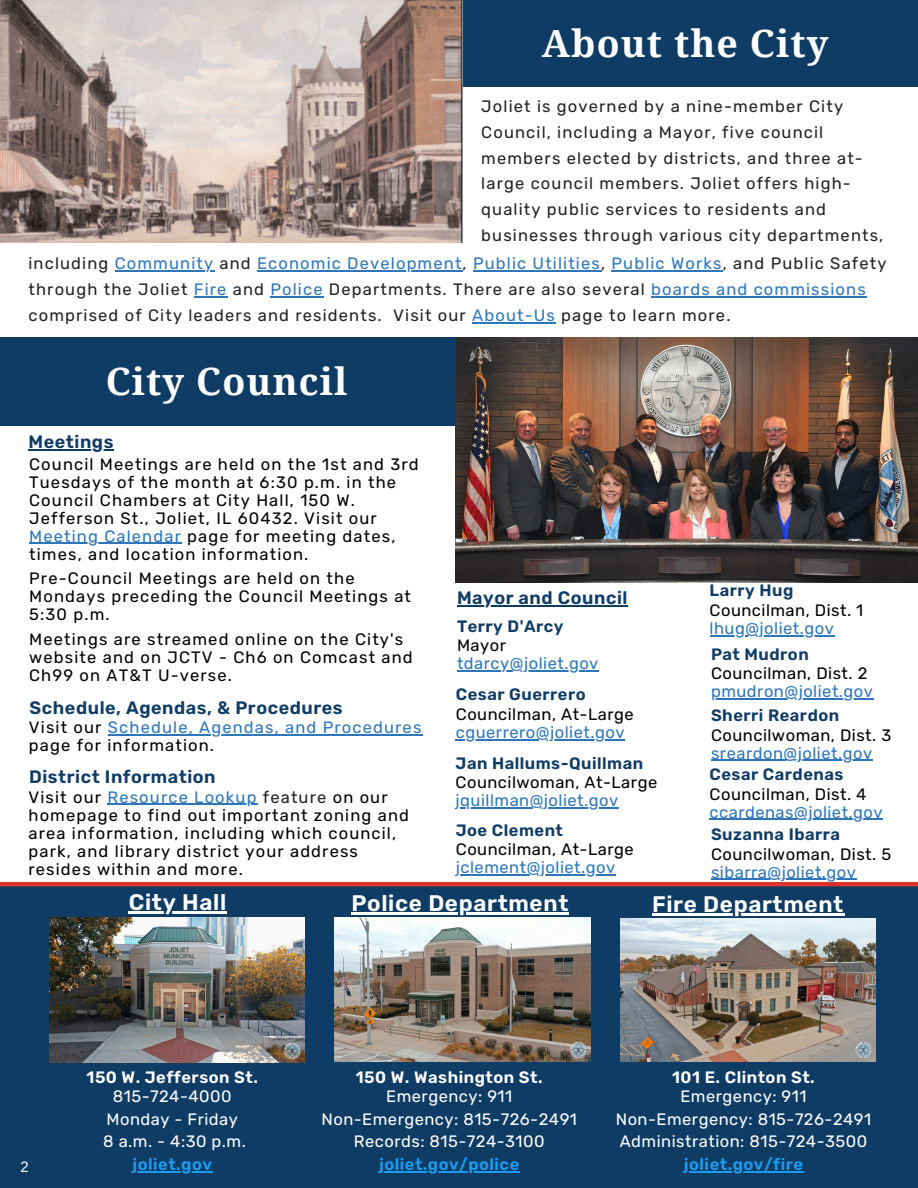
<style>
.page{position:relative;width:918px;height:1188px;background:#fff}
.page>*{position:absolute;margin:0;border:0;box-sizing:border-box;transform-origin:0 0}
.t1{font:700 37.5px "Noto Serif";letter-spacing:.03em;color:#fff}
.t2{font:600 22.5px "Rubik";letter-spacing:.03em;color:#fff}
.t3{font:600 18px "Rubik";letter-spacing:.03em;color:#0f3c65}
.t4{font:16.5px/18px "Rubik";letter-spacing:.07em;color:#000}
.t5{font:16.5px/25.8px "Rubik";letter-spacing:.07em;color:#222}
.t6{font:16.5px "Rubik";letter-spacing:.03em;color:#2e76b9}
.t7{font:16.5px "Rubik";letter-spacing:.03em;color:#fff}
.t8{font:16.5px "Rubik";letter-spacing:.03em;color:#000}
.t9{font:16.5px "Rubik";letter-spacing:.07em;color:#2e76b9}
.t10{font:600 16.5px "Rubik";letter-spacing:.03em;color:#0f3c65}
.t11{font:600 16.5px "Rubik";letter-spacing:.03em;color:#fff}
.t12{font:600 16.5px "Rubik";letter-spacing:.03em;color:#1d9bf0}
.t13{font:15px "Arimo";color:#fff}
.s1{color:#222}
.s2{color:#2e76b9}
.s3{color:#000}
</style>
<div class="page">
<img style="left:456px;top:337px;width:462px;height:245px">
<div style="left:459px;top:0;width:459px;height:87px;background:#0f3c65"></div>
<div style="left:0;top:337px;width:456px;height:89px;background:#0f3c65"></div>
<img style="left:0;top:0;width:462px;height:243px">
<div style="left:0;top:885px;width:918px;height:303px;background:#0f3c65"></div>
<hr style="left:29px;top:543px;width:153px;height:1px;background:#2e76b9">
<hr style="left:28px;top:450px;width:86px;height:1px;background:#0f3c65">
<hr style="left:108px;top:734px;width:315px;height:1px;background:#2e76b9">
<hr style="left:457px;top:605px;width:171px;height:2px;background:#0f3c65">
<hr style="left:457px;top:670px;width:142px;height:1px;background:#2e76b9">
<hr style="left:456px;top:739px;width:169px;height:1px;background:#2e76b9">
<hr style="left:456px;top:807px;width:163px;height:1px;background:#2e76b9">
<hr style="left:456px;top:874px;width:160px;height:1px;background:#2e76b9">
<hr style="left:710px;top:635px;width:124px;height:1px;background:#2e76b9">
<hr style="left:711px;top:699px;width:163px;height:1px;background:#2e76b9">
<hr style="left:711px;top:760px;width:162px;height:1px;background:#2e76b9">
<hr style="left:710px;top:819px;width:173px;height:1px;background:#2e76b9">
<hr style="left:711px;top:879px;width:146px;height:1px;background:#2e76b9">
<hr style="left:115px;top:270px;width:99px;height:2px;background:#2e76b9">
<hr style="left:257px;top:270px;width:206px;height:2px;background:#2e76b9">
<hr style="left:473px;top:270px;width:128px;height:2px;background:#2e76b9">
<hr style="left:612px;top:270px;width:111px;height:2px;background:#2e76b9">
<hr style="left:194px;top:296px;width:34px;height:1px;background:#2e76b9">
<hr style="left:270px;top:296px;width:54px;height:1px;background:#2e76b9">
<hr style="left:651px;top:296px;width:216px;height:1px;background:#2e76b9">
<hr style="left:472px;top:322px;width:84px;height:1px;background:#2e76b9">
<img style="left:49px;top:918px;width:256px;height:145px">
<hr style="left:129px;top:911px;width:98px;height:2px;background:#fff">
<hr style="left:132px;top:1171px;width:81px;height:1px;background:#1d9bf0">
<img style="left:335px;top:918px;width:255px;height:144px">
<img style="left:620px;top:919px;width:256px;height:143px">
<hr style="left:351px;top:912px;width:218px;height:3px;background:#fff">
<hr style="left:652px;top:913px;width:192px;height:3px;background:#fff">
<hr style="left:379px;top:1171px;width:141px;height:1px;background:#1d9bf0">
<hr style="left:684px;top:1171px;width:120px;height:1px;background:#1d9bf0">
<hr style="left:0;top:882px;width:918px;height:4px;background:#d8332c">
<hr style="left:107px;top:804px;width:151px;height:1px;background:#2e76b9">
<p class="t1" style="left:542px;top:17px;width:288px">About the City</p>
<h1 class="t5" style="left:481px;top:93px;width:404px">Joliet is governed by a nine-member City Council, including a Mayor, five council members elected by districts, and three at&shy;large council members. Joliet offers high&shy;quality public services to residents and businesses through various city departments,</h1>
<p class="t9" style="left:28px;top:254px;width:860px"><span class="s1">including</span> Community <span class="s1">and</span> Economic Development<span class="s1">,</span> Public Utilities<span class="s1">,</span> Public Works<span class="s1">, and Public Safety</span></p>
<p class="t5" style="left:28px;top:277px;width:839px">through the Joliet <span class="s2">Fire</span> and <span class="s2">Police</span> Departments. There are also several <span class="s2">boards and commissions </span>comprised of City leaders and residents. Visit our <span class="s2">About-Us</span> page to learn more.</p>
<p class="t1" style="left:106px;top:355px;width:243px">City Council</p>
<h3 class="t3" style="left:28px;top:432px;width:87px">Meetings</h3>
<p class="t4" style="left:29px;top:455px;width:391px">Council Meetings are held on the 1st and 3rd Tuesdays of the month at 6:30 p.m. in the Council Chambers at City Hall, 150 W.<br>Jefferson St., Joliet, IL 60432. Visit our</p>
<p class="t4" style="left:29px;top:527px;width:368px"><span class="s2">Meeting Calendar</span> page for meeting dates, times, and location information.</p>
<p class="t4" style="left:29px;top:569px;width:383px">Pre-Council Meetings are held on the<br>Mondays preceding the Council Meetings at<br>5:30 p.m.</p>
<h1 class="t4" style="left:29px;top:630px;width:385px">Meetings are streamed online on the City's website and on JCTV - Ch6 on Comcast and<br>Ch99 on AT&amp;T U-verse.</h1>
<p class="t3" style="left:30px;top:697px;width:315px">Schedule, Agendas, &amp; Procedures</p>
<p class="t9" style="left:29px;top:717px;width:394px"><span class="s3">Visit our</span> Schedule, Agendas, and Procedures</p>
<p class="t4" style="left:29px;top:736px;width:187px">page for information.</p>
<p class="t3" style="left:29px;top:766px;width:188px">District Information</p>
<p class="t4" style="left:28px;top:788px;width:382px">Visit our <span class="s2">Resource Lookup</span> <span class="s1">feature</span> on our homepage to find out important zoning and area information, including which council, park, and library district your address resides within and more.</p>
<h3 class="t3" style="left:457px;top:587px;width:172px">Mayor and Council</h3>
<h3 class="t10" style="left:457px;top:616px;width:108px">Terry D'Arcy</h3>
<h3 class="t4" style="left:457px;top:636px;width:51px">Mayor</h3>
<p class="t6" style="left:457px;top:654px;width:143px">tdarcy@joliet.gov</p>
<p class="t10" style="left:456px;top:685px;width:131px">Cesar Guerrero</p>
<h3 class="t8" style="left:456px;top:704px;width:179px">Councilman, At-Large</h3>
<p class="t6" style="left:456px;top:722px;width:170px">cguerrero@joliet.gov</p>
<p class="t10" style="left:456px;top:753px;width:189px">Jan Hallums-Quillman</p>
<h3 class="t8" style="left:456px;top:773px;width:203px">Councilwoman, At-Large</h3>
<p class="t6" style="left:456px;top:791px;width:164px">jquillman@joliet.gov</p>
<p class="t10" style="left:456px;top:820px;width:109px">Joe Clement</p>
<h3 class="t8" style="left:456px;top:840px;width:179px">Councilman, At-Large</h3>
<p class="t6" style="left:456px;top:858px;width:161px">jclement@joliet.gov</p>
<h3 class="t10" style="left:710px;top:581px;width:85px">Larry Hug</h3>
<p class="t8" style="left:710px;top:600px;width:155px">Councilman, Dist. 1</p>
<p class="t6" style="left:710px;top:618px;width:126px">lhug@joliet.gov</p>
<h3 class="t10" style="left:711px;top:645px;width:99px">Pat Mudron</h3>
<p class="t8" style="left:711px;top:664px;width:158px">Councilman, Dist. 2</p>
<p class="t6" style="left:711px;top:682px;width:164px">pmudron@joliet.gov</p>
<h3 class="t10" style="left:711px;top:706px;width:130px">Sherri Reardon</h3>
<p class="t8" style="left:711px;top:725px;width:182px">Councilwoman, Dist. 3</p>
<p class="t6" style="left:711px;top:743px;width:163px">sreardon@joliet.gov</p>
<h3 class="t10" style="left:710px;top:765px;width:135px">Cesar Cardenas</h3>
<p class="t8" style="left:710px;top:784px;width:158px">Councilman, Dist. 4</p>
<h3 class="t6" style="left:710px;top:802px;width:175px">ccardenas@joliet.gov</h3>
<p class="t10" style="left:711px;top:825px;width:131px">Suzanna Ibarra</p>
<p class="t8" style="left:711px;top:844px;width:182px">Councilwoman, Dist. 5</p>
<h3 class="t6" style="left:711px;top:862px;width:147px">sibarra@joliet.gov</h3>
<p class="t2" style="left:129px;top:889px;width:99px">City Hall</p>
<p class="t13" style="left:21px;top:1158px;width:10px">2</p>
<h2 class="t11" style="left:87px;top:1068px;width:173px">150 W. Jefferson St.</h2>
<p class="t7" style="left:113px;top:1087px;width:120px">815-724-4000</p>
<h2 class="t7" style="left:107px;top:1109px;width:133px">Monday - Friday</h2>
<p class="t7" style="left:103px;top:1132px;width:144px">8 a.m. - 4:30 p.m.</p>
<h3 class="t12" style="left:132px;top:1154px;width:81px">joliet.gov</h3>
<p class="t2" style="left:351px;top:890px;width:218px">Police Department</p>
<p class="t2" style="left:652px;top:891px;width:193px">Fire Department</p>
<h3 class="t11" style="left:356px;top:1068px;width:188px">150 W. Washington St.</h3>
<p class="t7" style="left:386px;top:1087px;width:128px">Emergency: 911</p>
<p class="t7" style="left:321px;top:1109px;width:257px">Non-Emergency: 815-726-2491</p>
<p class="t7" style="left:354px;top:1132px;width:192px">Records: 815-724-3100</p>
<p class="t12" style="left:379px;top:1154px;width:142px">joliet.gov/police</p>
<h3 class="t11" style="left:672px;top:1068px;width:144px">101 E. Clinton St.</h3>
<p class="t7" style="left:681px;top:1087px;width:128px">Emergency: 911</p>
<p class="t7" style="left:616px;top:1109px;width:257px">Non-Emergency: 815-726-2491</p>
<p class="t7" style="left:620px;top:1132px;width:249px">Administration: 815-724-3500</p>
<p class="t12" style="left:684px;top:1154px;width:121px">joliet.gov/fire</p>
</div>
